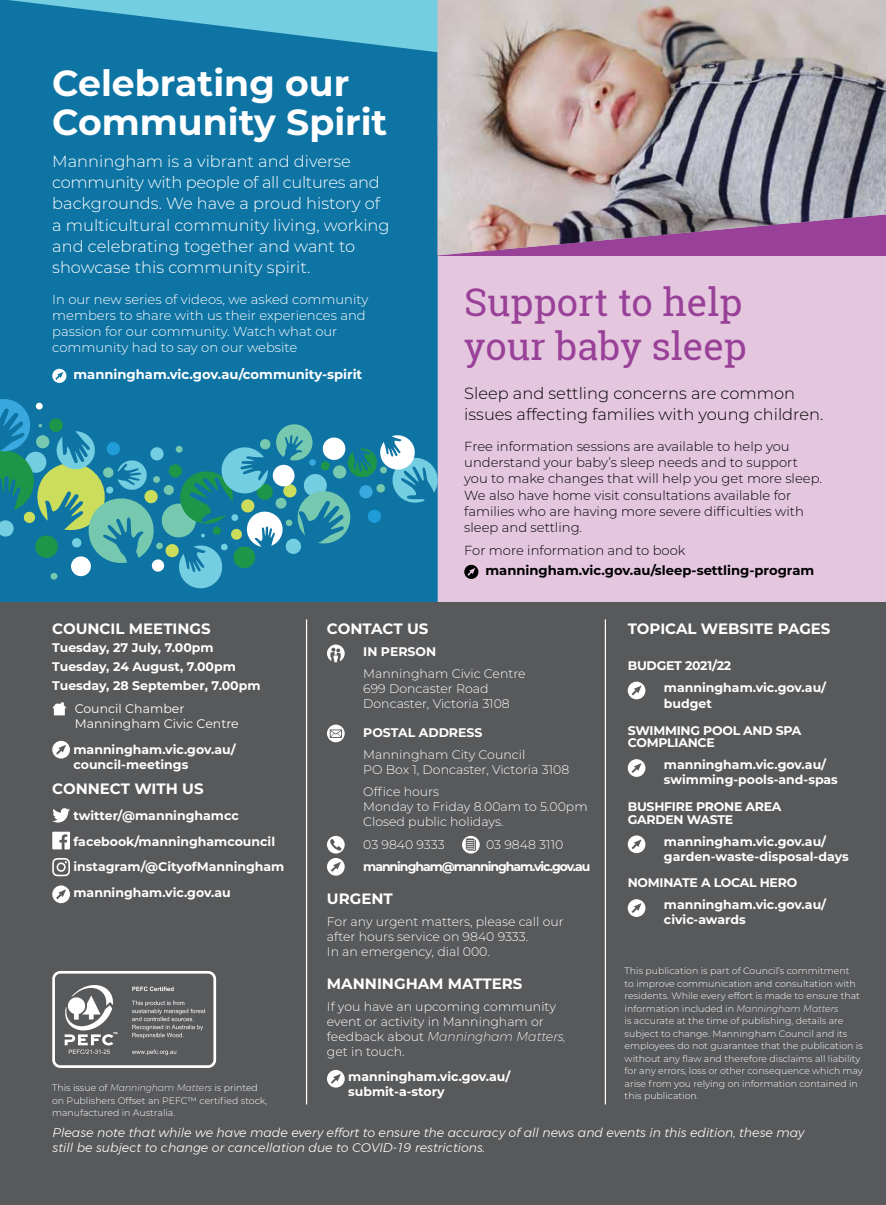
<style>
.page{position:relative;width:886px;height:1205px;background:#fff}
.page>*{position:absolute;margin:0;border:0;box-sizing:border-box;transform-origin:0 0}
.t1{font:38.12px/43.8px "Roboto Slab";color:#994198}
.t2{font:700 36.25px/38.8px "Montserrat";color:#fff}
.t3{font:300 16.25px/21.2px "Montserrat";color:#fff}
.t4{font:300 16.25px/21.2px "Montserrat";color:#000}
.t5{font:700 15px "Montserrat";color:#fff}
.t6{font:300 13.12px/16.2px "Montserrat";color:#000}
.t7{font:300 13.12px/16.2px "Montserrat";color:#fff}
.t8{font:700 13.12px "Montserrat";color:#000}
.t9{font:700 13.12px "Montserrat";color:#fff}
.t10{font:700 12.5px/15px "Montserrat";color:#fff}
.t11{font:300 12.5px/15px "Montserrat";color:#fff}
.t12{font:italic 300 12.5px/15px "Montserrat";color:#fff}
.t13{font:12.5px/15px "Montserrat";color:#fff}
.t14{font:700 12.5px "Montserrat";letter-spacing:-.08em;color:#fff}
.t15{font:700 12.5px/26.6px "Montserrat";letter-spacing:-.02em;color:#fff}
.t16{font:300 9.38px/12.5px "Montserrat";color:#fff}
.s1{font-weight:200;font-style:italic}
</style>
<div class="page">
<div style="left:438px;top:0;width:448px;height:673px;background:#e4c6df"></div>
<div style="left:0;top:0;width:438px;height:602px;background:#0e74a4"></div>
<div style="left:0;top:602px;width:886px;height:603px;background:#58595b"></div>
<svg style="left:327px;top:644px;width:18px;height:18px"></svg>
<svg style="left:330px;top:648px;width:11px;height:14px"></svg>
<svg style="left:327px;top:724px;width:18px;height:18px"></svg>
<svg style="left:330px;top:729px;width:12px;height:9px"></svg>
<div style="left:327px;top:836px;width:18px;height:17px;background:#fff;border-radius:50%"></div>
<svg style="left:330px;top:839px;width:11px;height:12px"></svg>
<svg style="left:462px;top:836px;width:18px;height:17px"></svg>
<svg style="left:466px;top:838px;width:10px;height:13px"></svg>
<div style="left:327px;top:858px;width:18px;height:17px;background:#fff;border-radius:50%"></div>
<svg style="left:331px;top:862px;width:10px;height:10px"></svg>
<div style="left:327px;top:1070px;width:18px;height:17px;background:#fff;border-radius:50%"></div>
<svg style="left:331px;top:1074px;width:10px;height:10px"></svg>
<svg style="left:52px;top:702px;width:14px;height:13px"></svg>
<div style="left:52px;top:741px;width:18px;height:17px;background:#fff;border-radius:50%"></div>
<svg style="left:56px;top:745px;width:10px;height:10px"></svg>
<svg style="left:52px;top:808px;width:18px;height:14px"></svg>
<svg style="left:52px;top:832px;width:18px;height:17px"></svg>
<svg style="left:52px;top:858px;width:18px;height:18px"></svg>
<div style="left:52px;top:885px;width:18px;height:18px;background:#fff;border-radius:50%"></div>
<svg style="left:56px;top:889px;width:10px;height:10px"></svg>
<hr style="left:306px;top:619px;width:1px;height:485px;background:#fff">
<hr style="left:605px;top:619px;width:1px;height:485px;background:#fff">
<div style="left:628px;top:681px;width:17px;height:18px;background:#fff;border-radius:50%"></div>
<svg style="left:631px;top:686px;width:10px;height:9px"></svg>
<div style="left:628px;top:759px;width:17px;height:18px;background:#fff;border-radius:50%"></div>
<svg style="left:631px;top:763px;width:10px;height:10px"></svg>
<div style="left:628px;top:835px;width:17px;height:18px;background:#fff;border-radius:50%"></div>
<svg style="left:631px;top:839px;width:10px;height:10px"></svg>
<div style="left:628px;top:899px;width:17px;height:18px;background:#fff;border-radius:50%"></div>
<svg style="left:631px;top:903px;width:10px;height:10px"></svg>
<div style="left:52px;top:971px;width:164px;height:97px;border:3px solid #fff;border-radius:7px"></div>
<svg style="left:132px;top:986px;width:42px;height:5px"></svg>
<svg style="left:132px;top:1049px;width:44px;height:6px"></svg>
<svg style="left:132px;top:1000px;width:73px;height:38px"></svg>
<svg style="left:64px;top:985px;width:53px;height:69px"></svg>
<div style="left:52px;top:369px;width:14px;height:14px;background:#fff;border-radius:50%"></div>
<svg style="left:55px;top:372px;width:8px;height:8px"></svg>
<svg style="left:0;top:395px;width:438px;height:196px"></svg>
<div style="left:464px;top:565px;width:14px;height:14px;background:#000;border-radius:50%"></div>
<svg style="left:467px;top:568px;width:8px;height:8px"></svg>
<img style="left:438px;top:0;width:448px;height:255px">
<h2 class="t2" style="left:52px;top:62px;width:337px">Celebrating our<br>Community Spirit</h2>
<h3 class="t3" style="left:52px;top:150px;width:339px">Manningham is a vibrant and diverse community with people of all cultures and backgrounds. We have a proud history of a multicultural community living, working and celebrating together and want to showcase this community spirit.</h3>
<h3 class="t7" style="left:52px;top:290px;width:318px">In our new series of videos, we asked community members to share with us their experiences and passion for our community. Watch what our community had to say on our website</h3>
<h3 class="t9" style="left:74px;top:365px;width:290px">manningham.vic.gov.au/community-spirit</h3>
<h1 class="t1" style="left:464px;top:280px;width:284px">Support to help your baby sleep</h1>
<h3 class="t4" style="left:464px;top:382px;width:360px">Sleep and settling concerns are common issues affecting families with young children.</h3>
<p class="t6" style="left:464px;top:438px;width:359px">Free information sessions are available to help you understand your baby’s sleep needs and to support you to make changes that will help you get more sleep.<br>We also have home visit consultations available for families who are having more severe difficulties with sleep and settling.</p>
<h3 class="t6" style="left:464px;top:542px;width:223px">For more information and to book</h3>
<h3 class="t8" style="left:485px;top:561px;width:330px">manningham.vic.gov.au/sleep-settling-program</h3>
<h3 class="t5" style="left:52px;top:618px;width:160px">COUNCIL MEETINGS</h3>
<h3 class="t10" style="left:52px;top:638px;width:210px;line-height:18.5px">Tuesday, 27 July, 7.00pm<br>Tuesday, 24 August, 7.00pm<br>Tuesday, 28 September, 7.00pm</h3>
<h3 class="t13" style="left:75px;top:700px;width:166px">Council Chamber<br>Manningham Civic Centre</h3>
<h3 class="t10" style="left:74px;top:741px;width:164px">manningham.vic.gov.au/ council-meetings</h3>
<h3 class="t5" style="left:52px;top:778px;width:153px">CONNECT WITH US</h3>
<h3 class="t10" style="left:74px;top:802px;width:212px;line-height:25.6px">twitter/@manninghamcc facebook/manninghamcouncil instagram/@CityofManningham manningham.vic.gov.au</h3>
<p class="t16" style="left:52px;top:1081px;width:217px">This issue of <span class="s1">Manningham Matters</span> is printed on Publishers Offset an PEFC™ certified stock, manufactured in Australia.</p>
<h3 class="t5" style="left:327px;top:618px;width:103px">CONTACT US</h3>
<h3 class="t10" style="left:363px;top:643px;width:74px">IN PERSON</h3>
<h3 class="t11" style="left:363px;top:666px;width:164px">Manningham Civic Centre<br>699 Doncaster Road<br>Doncaster, Victoria 3108</h3>
<h3 class="t10" style="left:363px;top:725px;width:121px">POSTAL ADDRESS</h3>
<h3 class="t11" style="left:363px;top:747px;width:207px">Manningham City Council<br>PO Box 1, Doncaster, Victoria 3108</h3>
<h3 class="t11" style="left:363px;top:784px;width:226px">Office hours<br>Monday to Friday 8.00am to 5.00pm<br>Closed public holidays.</h3>
<h3 class="t11" style="left:363px;top:836px;width:83px">03 9840 9333</h3>
<h3 class="t11" style="left:486px;top:836px;width:79px">03 9848 3110</h3>
<h3 class="t14" style="left:363px;top:857px;width:229px">manningham@manningham.vic.gov.au</h3>
<h3 class="t5" style="left:327px;top:887px;width:67px">URGENT</h3>
<h3 class="t11" style="left:327px;top:913px;width:238px">For any urgent matters, please call our after hours service on 9840 9333.<br>In an emergency, dial 000.</h3>
<h3 class="t5" style="left:327px;top:972px;width:197px">MANNINGHAM MATTERS</h3>
<h3 class="t11" style="left:327px;top:998px;width:240px">If you have an upcoming community event or activity in Manningham or feedback about <span class="s1">Manningham Matters, </span>get in touch.</h3>
<h3 class="t10" style="left:348px;top:1069px;width:164px">manningham.vic.gov.au/ submit-a-story</h3>
<h3 class="t5" style="left:628px;top:618px;width:204px">TOPICAL WEBSITE PAGES</h3>
<h3 class="t10" style="left:664px;top:653px;width:164px;line-height:22.1px;text-indent:-36px">BUDGET 2021/22 manningham.vic.gov.au/</h3>
<h3 class="t15" style="left:628px;top:690px;width:175px;text-indent:36px">budget<br>SWIMMING POOL AND SPA</h3>
<h3 class="t10" style="left:664px;top:731px;width:164px;line-height:22.1px;text-indent:-36px">COMPLIANCE manningham.vic.gov.au/</h3>
<h3 class="t10" style="left:628px;top:766px;width:212px;line-height:26.6px;text-indent:36px">swimming-pools-and-spas<br>BUSHFIRE PRONE AREA</h3>
<h3 class="t10" style="left:664px;top:807px;width:164px;line-height:22.1px;text-indent:-36px">GARDEN WASTE manningham.vic.gov.au/</h3>
<h3 class="t10" style="left:628px;top:842px;width:222px;line-height:26.6px;text-indent:36px">garden-waste-disposal-days<br>NOMINATE A LOCAL HERO</h3>
<h3 class="t10" style="left:664px;top:897px;width:164px">manningham.vic.gov.au/ civic-awards</h3>
<p class="t16" style="left:625px;top:964px;width:240px">This publication is part of Council’s commitment<br>to improve communication and consultation with residents. While every effort is made to ensure that information included in <span class="s1">Manningham Matters<br></span>is accurate at the time of publishing, details are subject to change. Manningham Council and its employees do not guarantee that the publication is without any flaw and therefore disclaims all liability for any errors, loss or other consequence which may arise from you relying on information contained in this publication.</p>
<h3 class="t12" style="left:53px;top:1125px;width:753px">Please note that while we have made every effort to ensure the accuracy of all news and events in this edition, these may still be subject to change or cancellation due to COVID-19 restrictions.</h3>
</div>
